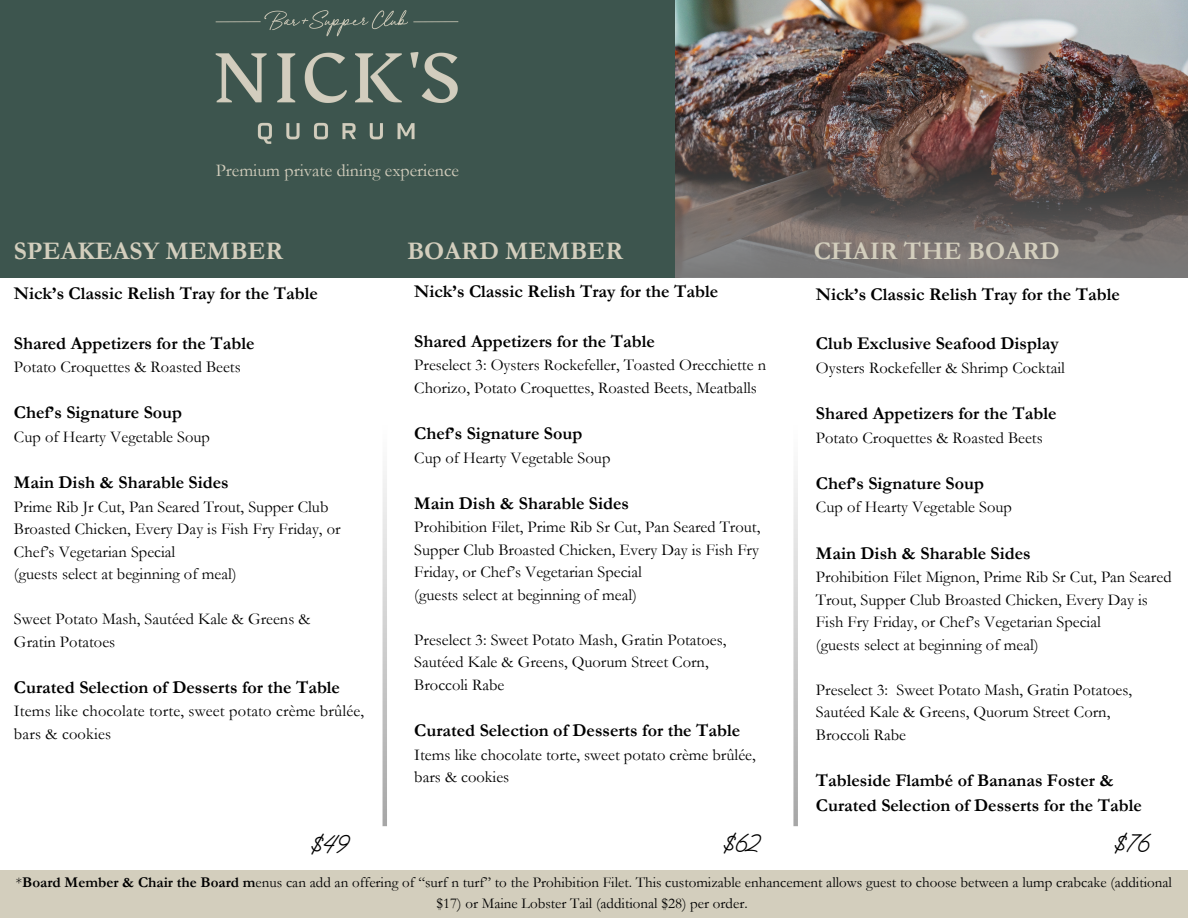
<style>
.page{position:relative;width:1188px;height:918px;background:#fff}
.page>*{position:absolute;margin:0;border:0;box-sizing:border-box;transform-origin:0 0}
.t1{font:42px "Bellarina";color:#000}
.t2{font:700 25.5px "Garamond";color:#d3cebd}
.t3{font:700 18px/24.8px "Garamond";color:#000}
.t4{font:18px "Garamond";color:#d3cebd}
.t5{font:16.5px/22.5px "Garamond";color:#000}
.t6{font:15px/20.2px "Garamond";color:#000;text-align:center}
.s1{font-weight:700}
</style>
<div class="page">
<div style="left:0;top:0;width:1188px;height:278px;background:#3d554e"></div>
<img style="left:215px;top:10px;width:244px;height:134px">
<img style="left:675px;top:0;width:513px;height:277px">
<svg style="left:793px;top:471px;width:5px;height:355px"></svg>
<svg style="left:383px;top:471px;width:4px;height:355px"></svg>
<div style="left:0;top:870px;width:1188px;height:48px;background:#d3cebd"></div>
<p class="t4" style="left:216px;top:161px;width:245px">Premium private dining experience</p>
<h4 class="t2" style="left:14px;top:237px;width:271px">SPEAKEASY MEMBER</h4>
<h2 class="t3" style="left:14px;top:281px;width:305px">Nick’s Classic Relish Tray for the Table</h2>
<h2 class="t3" style="left:14px;top:331px;width:242px">Shared Appetizers for the Table</h2>
<h2 class="t5" style="left:14px;top:356px;width:228px">Potato Croquettes &amp; Roasted Beets</h2>
<p class="t3" style="left:14px;top:401px;width:170px">Chef’s Signature Soup</p>
<p class="t5" style="left:14px;top:426px;width:198px">Cup of Hearty Vegetable Soup</p>
<h2 class="t3" style="left:14px;top:470px;width:216px">Main Dish &amp; Sharable Sides</h2>
<h2 class="t5" style="left:14px;top:496px;width:328px">Prime Rib Jr Cut, Pan Seared Trout, Supper Club Broasted Chicken, Every Day is Fish Fry Friday, or Chef’s Vegetarian Special<br>(guests select at beginning of meal)</h2>
<h3 class="t5" style="left:14px;top:608px;width:298px">Sweet Potato Mash, Sautéed Kale &amp; Greens &amp;<br>Gratin Potatoes</h3>
<h4 class="t3" style="left:14px;top:675px;width:328px">Curated Selection of Desserts for the Table</h4>
<h4 class="t5" style="left:14px;top:700px;width:352px">Items like chocolate torte, sweet potato crème brûlée, bars &amp; cookies</h4>
<p class="t2" style="left:407px;top:237px;width:218px">BOARD MEMBER</p>
<h3 class="t2" style="left:814px;top:237px;width:248px">CHAIR THE BOARD</h3>
<h4 class="t3" style="left:414px;top:279px;width:305px">Nick’s Classic Relish Tray for the Table</h4>
<p class="t3" style="left:414px;top:329px;width:242px">Shared Appetizers for the Table</p>
<p class="t5" style="left:414px;top:354px;width:353px">Preselect 3: Oysters Rockefeller, Toasted Orecchiette n<br>Chorizo, Potato Croquettes, Roasted Beets, Meatballs</p>
<h4 class="t3" style="left:414px;top:421px;width:170px">Chef’s Signature Soup</h4>
<h4 class="t5" style="left:414px;top:446px;width:198px">Cup of Hearty Vegetable Soup</h4>
<h4 class="t3" style="left:414px;top:491px;width:216px">Main Dish &amp; Sharable Sides</h4>
<h4 class="t5" style="left:414px;top:516px;width:348px">Prohibition Filet, Prime Rib Sr Cut, Pan Seared Trout, Supper Club Broasted Chicken, Every Day is Fish Fry Friday, or Chef’s Vegetarian Special<br>(guests select at beginning of meal)</h4>
<h4 class="t5" style="left:414px;top:629px;width:314px">Preselect 3: Sweet Potato Mash, Gratin Potatoes,<br>Sautéed Kale &amp; Greens, Quorum Street Corn,<br>Broccoli Rabe</h4>
<p class="t3" style="left:414px;top:718px;width:327px">Curated Selection of Desserts for the Table</p>
<h3 class="t5" style="left:414px;top:743px;width:343px">Items like chocolate torte, sweet potato crème brûlée, bars &amp; cookies</h3>
<h4 class="t3" style="left:816px;top:282px;width:305px">Nick’s Classic Relish Tray for the Table</h4>
<h4 class="t3" style="left:816px;top:332px;width:244px">Club Exclusive Seafood Display</h4>
<h4 class="t5" style="left:816px;top:357px;width:250px">Oysters Rockefeller &amp; Shrimp Cocktail</h4>
<h4 class="t3" style="left:816px;top:401px;width:242px">Shared Appetizers for the Table</h4>
<h4 class="t5" style="left:816px;top:427px;width:228px">Potato Croquettes &amp; Roasted Beets</h4>
<h4 class="t3" style="left:816px;top:471px;width:170px">Chef’s Signature Soup</h4>
<h4 class="t5" style="left:816px;top:496px;width:198px">Cup of Hearty Vegetable Soup</h4>
<h4 class="t3" style="left:816px;top:541px;width:216px">Main Dish &amp; Sharable Sides</h4>
<h4 class="t5" style="left:816px;top:566px;width:357px">Prohibition Filet Mignon, Prime Rib Sr Cut, Pan Seared Trout, Supper Club Broasted Chicken, Every Day is Fish Fry Friday, or Chef’s Vegetarian Special<br>(guests select at beginning of meal)</h4>
<h3 class="t5" style="left:816px;top:679px;width:318px">Preselect 3: Sweet Potato Mash, Gratin Potatoes,<br>Sautéed Kale &amp; Greens, Quorum Street Corn,<br>Broccoli Rabe</h3>
<p class="t3" style="left:816px;top:768px;width:327px">Tableside Flambé of Bananas Foster &amp;<br>Curated Selection of Desserts for the Table</p>
<h4 class="t1" style="left:310px;top:814px;width:40px">$49</h4>
<h4 class="t1" style="left:722px;top:813px;width:40px">$62</h4>
<h4 class="t1" style="left:1114px;top:813px;width:39px">$76</h4>
<h4 class="t6" style="left:16px;top:873px;width:1158px">*<span class="s1">Board Member &amp; Chair the Board m</span>enus can add an offering of “surf n turf” to the Prohibition Filet. This customizable enhancement allows guest to choose between a lump crabcake (additional $17) or Maine Lobster Tail (additional $28) per order.</h4>
</div>
